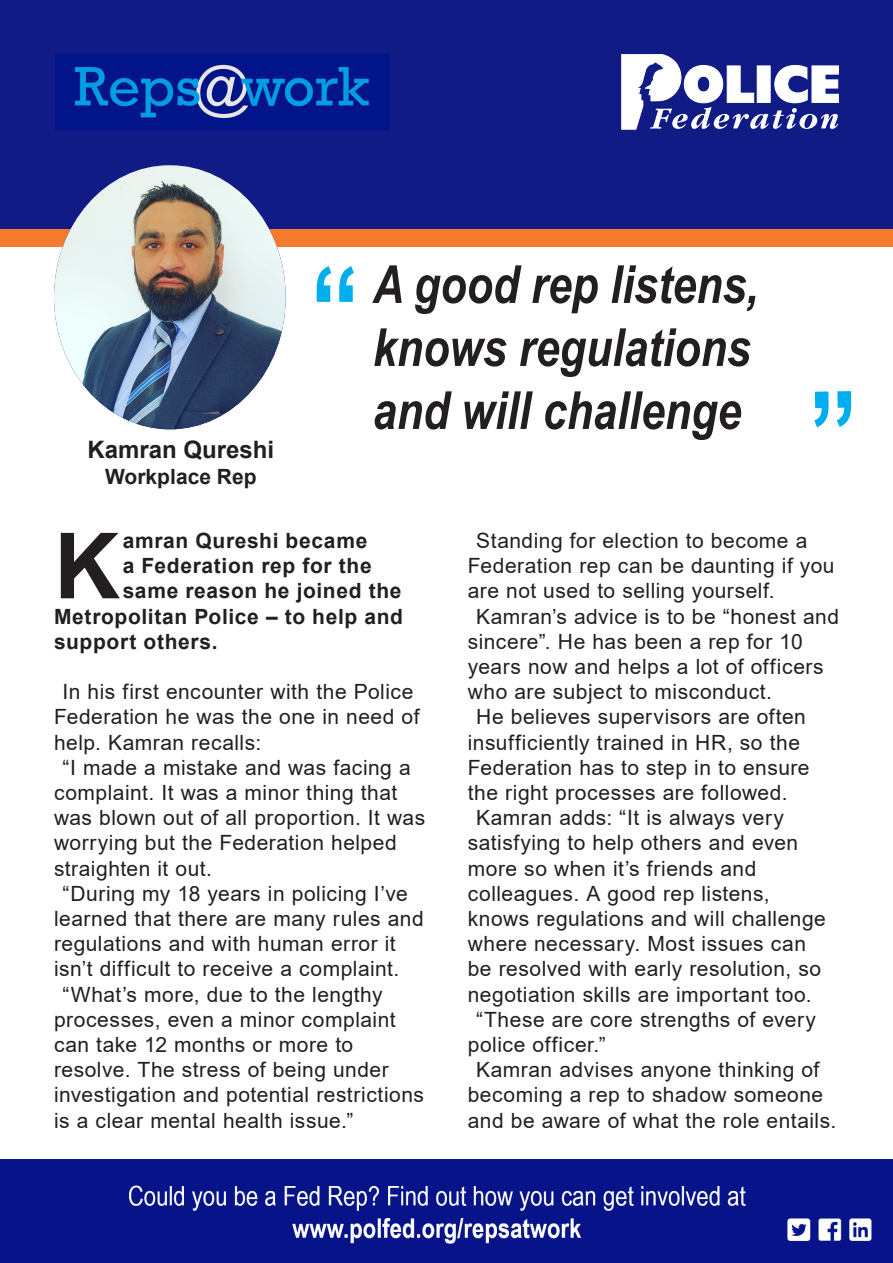
<style>
.page{position:relative;width:893px;height:1263px;background:#fff}
.page>*{position:absolute;margin:0;border:0;box-sizing:border-box;transform-origin:0 0}
.t1{font:700 120px "Arial Narrow";color:#00aeef}
.t2{font:700 91.35px "Arial";color:#231f20}
.t3{font:italic 700 52.5px/63px "Arial Narrow";color:#231f20}
.t4{font:700 24px "Arial";color:#231f20}
.t5{font:21px/25.2px "Arial";letter-spacing:.025em;color:#231f20}
.t6{font:700 21px "Arial";letter-spacing:.03em;color:#231f20}
.t7{font:700 21px "Arial";color:#231f20}
</style>
<div class="page">
<div style="left:0;top:0;width:893px;height:230px;background:#101b85"></div>
<svg style="left:621px;top:54px;width:218px;height:75px"></svg>
<img style="left:56px;top:54px;width:334px;height:76px">
<div style="left:0;top:230px;width:893px;height:17px;background:#f47b2d"></div>
<img style="left:54px;top:165px;width:232px;height:264px">
<img style="left:0;top:1160px;width:893px;height:103px">
<p class="t4" style="left:87px;top:433px;width:188px">Kamran Qureshi</p>
<p class="t7" style="left:105px;top:461px;width:153px">Workplace Rep</p>
<p class="t1" style="left:310px;top:219px;width:51px">“</p>
<p class="t3" style="left:373px;top:250px;width:387px">A good rep listens, knows regulations and will challenge</p>
<p class="t2" style="left:54px;top:502px;width:67px">K</p>
<p class="t6" style="left:123px;top:526px;width:246px">amran Qureshi became</p>
<p class="t6" style="left:123px;top:551px;width:250px">a Federation rep for the</p>
<p class="t6" style="left:123px;top:576px;width:280px">same reason he joined the</p>
<p class="t6" style="left:54px;top:601px;width:350px">Metropolitan Police – to help and</p>
<p class="t6" style="left:54px;top:626px;width:165px">support others.</p>
<p class="t5" style="left:54px;top:679px;width:367px;text-indent:9px">In his first encounter with the Police<br>Federation he was the one in need of help. Kamran recalls:</p>
<p class="t5" style="left:54px;top:755px;width:373px;text-indent:9px">“I made a mistake and was facing a complaint. It was a minor thing that was blown out of all proportion. It was worrying but the Federation helped straighten it out.</p>
<p class="t5" style="left:54px;top:881px;width:371px;text-indent:9px">“During my 18 years in policing I’ve learned that there are many rules and regulations and with human error it isn’t difficult to receive a complaint.</p>
<p class="t5" style="left:54px;top:981px;width:372px;text-indent:9px">“What’s more, due to the lengthy processes, even a minor complaint can take 12 months or more to resolve. The stress of being under investigation and potential restrictions is a clear mental health issue.”</p>
<p class="t5" style="left:468px;top:528px;width:368px;text-indent:9px">Standing for election to become a<br>Federation rep can be daunting if you are not used to selling yourself.</p>
<p class="t5" style="left:468px;top:603px;width:373px;text-indent:9px">Kamran’s advice is to be “honest and sincere”. He has been a rep for 10 years now and helps a lot of officers who are subject to misconduct.</p>
<p class="t5" style="left:468px;top:704px;width:343px;text-indent:9px">He believes supervisors are often insufficiently trained in HR, so the Federation has to step in to ensure the right processes are followed.</p>
<p class="t5" style="left:468px;top:805px;width:360px;text-indent:9px">Kamran adds: “It is always very satisfying to help others and even more so when it’s friends and colleagues. A good rep listens, knows regulations and will challenge where necessary. Most issues can be resolved with early resolution, so negotiation skills are important too.</p>
<p class="t5" style="left:468px;top:1007px;width:350px;text-indent:9px">“These are core strengths of every police officer.”</p>
<p class="t5" style="left:468px;top:1057px;width:370px;text-indent:9px">Kamran advises anyone thinking of becoming a rep to shadow someone and be aware of what the role entails.</p>
</div>
